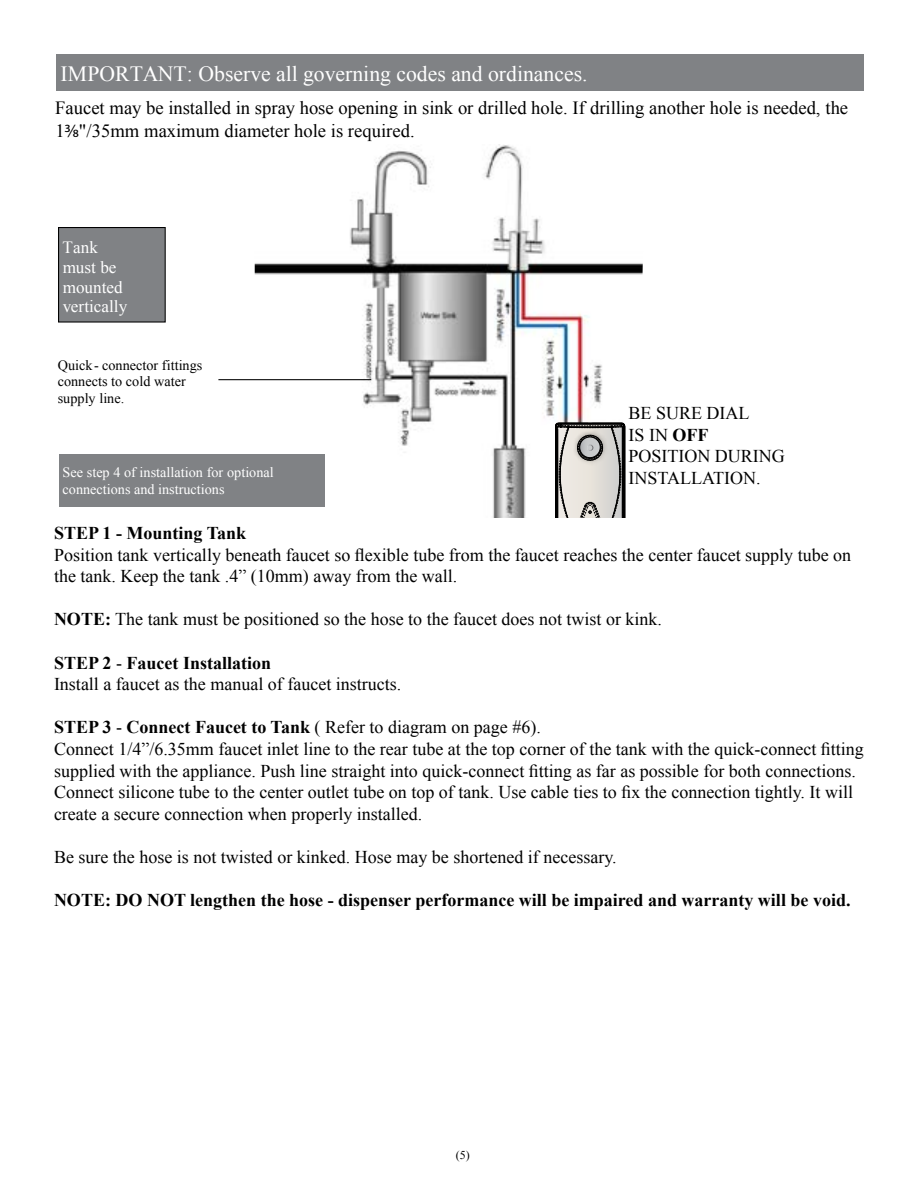
<style>
.page{position:relative;width:918px;height:1188px;background:#fff}
.page>*{position:absolute;margin:0;border:0;box-sizing:border-box;transform-origin:0 0}
.t1{font:21.75px "Times New Roman";color:#fff}
.t2{font:18.6px/22.4px "Times New Roman";color:#000}
.t3{font:18px/21.6px "Times New Roman";color:#000}
.t4{font:700 18px "Times New Roman";color:#000}
.t5{font:17.1px/19.6px "Times New Roman";color:#fff}
.t6{font:14.25px/17.1px "Times New Roman";color:#fff}
.t7{font:14.25px/16.5px "Times New Roman";color:#000}
.t8{font:12px "Times New Roman";color:#000}
.s1{font-family:"Myriad Pro"}
.s2{font-weight:700}
</style>
<div class="page">
<img style="left:255px;top:144px;width:388px;height:373px">
<div style="left:57px;top:54px;width:807px;height:36px;background:#808285"></div>
<div style="left:59px;top:228px;width:106px;height:94px;background:#808285"></div>
<div style="left:58px;top:227px;width:108px;height:96px;border:1px solid #000"></div>
<hr style="left:218px;top:379px;width:153px;height:1px;background:#000">
<div style="left:60px;top:454px;width:265px;height:53px;background:#808285"></div>
<svg style="left:555px;top:423px;width:70px;height:95px;background:#aaa8a4"></svg>
<p class="t1" style="left:61px;top:59px;width:528px">IMPORTANT: Observe all governing codes and ordinances.</p>
<p class="t2" style="left:55px;top:97px;width:794px">Faucet may be installed in spray hose opening in sink or drilled hole. If drilling another hole is needed, the<br>1<span class="s1">3⁄8</span>"/35mm maximum diameter hole is required.</p>
<p class="t5" style="left:63px;top:237px;width:66px">Tank must be mounted vertically</p>
<p class="t7" style="left:58px;top:357px;width:146px">Quick- connector fittings connects to cold water supply line.</p>
<p class="t6" style="left:63px;top:464px;width:213px">See step 4 of installation for optional connections and instructions</p>
<p class="t3" style="left:629px;top:402px;width:158px">BE SURE DIAL<br>IS IN <span class="s2">OFF<br></span>POSITION DURING<br>INSTALLATION.</p>
<p class="t4" style="left:54px;top:521px;width:194px">STEP 1 - Mounting Tank</p>
<p class="t3" style="left:54px;top:543px;width:799px">Position tank vertically beneath faucet so flexible tube from the faucet reaches the center faucet supply tube on the tank. Keep the tank .4” (10mm) away from the wall.</p>
<p class="t3" style="left:54px;top:608px;width:610px"><span class="s2">NOTE:</span> The tank must be positioned so the hose to the faucet does not twist or kink.</p>
<p class="t3" style="left:54px;top:651px;width:349px"><span class="s2">STEP 2</span> - <span class="s2">Faucet Installation<br></span>Install a faucet as the manual of faucet instructs.</p>
<p class="t3" style="left:54px;top:716px;width:811px"><span class="s2">STEP 3</span> - <span class="s2">Connect Faucet to Tank</span> ( Refer to diagram on page #6).<br>Connect 1/4”/6.35mm faucet inlet line to the rear tube at the top corner of the tank with the quick-connect fitting supplied with the appliance. Push line straight into quick-connect fitting as far as possible for both connections.<br>Connect silicone tube to the center outlet tube on top of tank. Use cable ties to fix the connection tightly. It will create a secure connection when properly installed.</p>
<p class="t3" style="left:54px;top:846px;width:564px">Be sure the hose is not twisted or kinked. Hose may be shortened if necessary.</p>
<p class="t4" style="left:54px;top:888px;width:798px">NOTE: DO NOT lengthen the hose - dispenser performance will be impaired and warranty will be void.</p>
<p class="t8" style="left:456px;top:1147px;width:15px">(5)</p>
</div>
